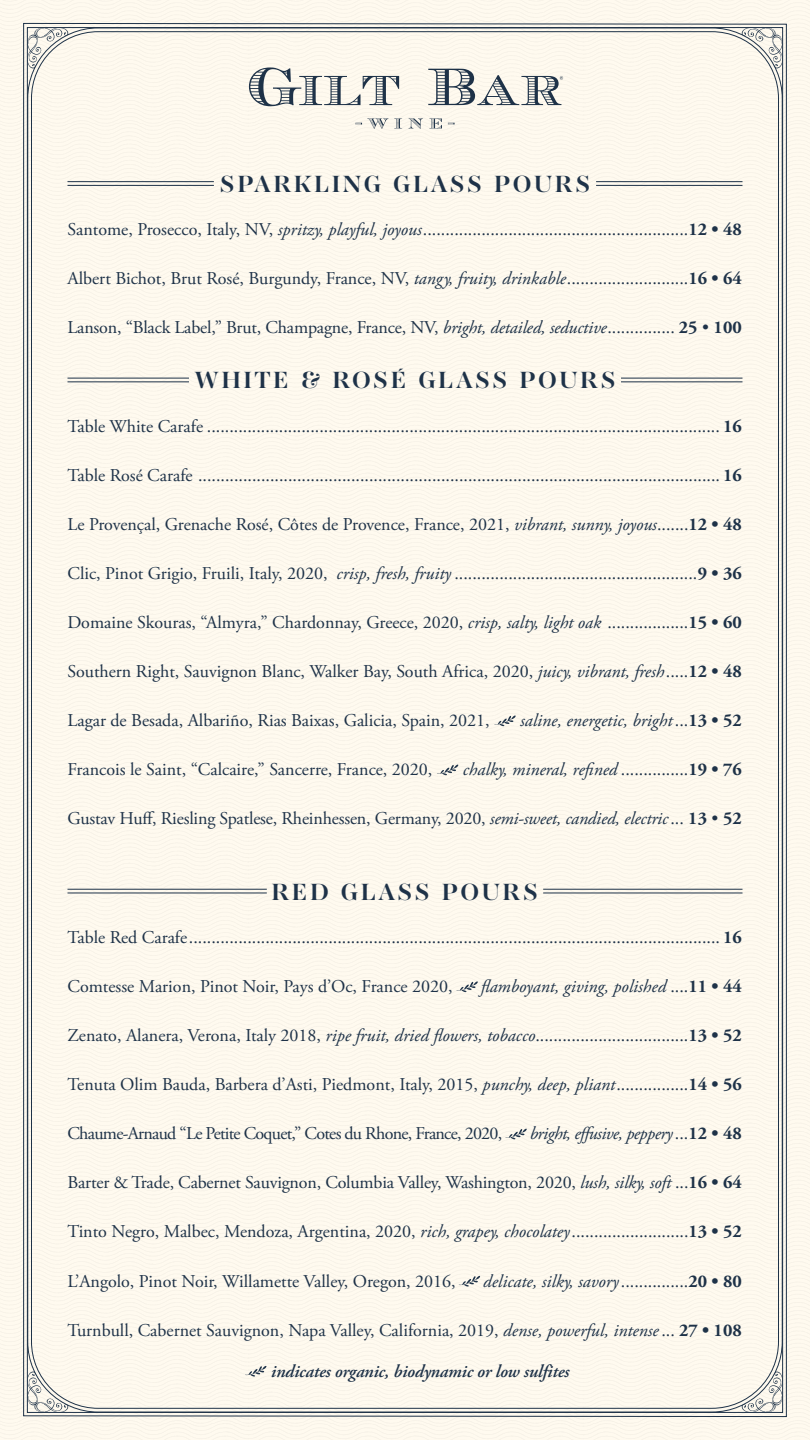
<style>
.page{position:relative;width:810px;height:1440px;background:#fff}
.page>*{position:absolute;margin:0;border:0;box-sizing:border-box;transform-origin:0 0}
.t1{font:700 24px "AW Conqueror Std Didot";letter-spacing:.095em;color:#1e3248}
.t2{font:18px "Adobe Garamond Pro";color:#1e3248}
.t3{font:italic 18px "Adobe Garamond Pro";color:#1e3248}
.t4{font:18px "Adobe Garamond Pro";letter-spacing:-.04em;color:#1e3248}
.t5{font:italic 600 18px "Adobe Garamond Pro";letter-spacing:-.01em;color:#1e3248}
.t6{font:italic 18px "Adobe Garamond Pro";letter-spacing:-.03em;color:#1e3248}
.s1{font-style:italic}
.s2{font-weight:700}
.s3{font-style:normal}
.s4{font-weight:700;font-style:normal}
</style>
<div class="page">
<div style="left:23px;top:23px;width:764px;height:1394px;background:#fffaef"></div>
<svg style="left:249px;top:67px;width:150px;height:39px"></svg>
<svg style="left:428px;top:69px;width:135px;height:36px"></svg>
<svg style="left:355px;top:118px;width:100px;height:11px"></svg>
<svg style="left:245px;top:1366px;width:22px;height:11px"></svg>
<svg style="left:494px;top:715px;width:22px;height:11px"></svg>
<svg style="left:437px;top:765px;width:22px;height:10px"></svg>
<svg style="left:456px;top:981px;width:22px;height:11px"></svg>
<svg style="left:505px;top:1129px;width:22px;height:10px"></svg>
<svg style="left:459px;top:1276px;width:21px;height:11px"></svg>
<hr style="left:68px;top:185px;width:146px;height:1px;background:#1e3248">
<hr style="left:68px;top:181px;width:146px;height:1px;background:#1e3248">
<hr style="left:596px;top:185px;width:146px;height:1px;background:#1e3248">
<hr style="left:596px;top:181px;width:146px;height:1px;background:#1e3248">
<hr style="left:68px;top:381px;width:121px;height:1px;background:#1e3248">
<hr style="left:68px;top:378px;width:121px;height:1px;background:#1e3248">
<hr style="left:621px;top:381px;width:121px;height:1px;background:#1e3248">
<hr style="left:621px;top:378px;width:121px;height:1px;background:#1e3248">
<hr style="left:68px;top:893px;width:199px;height:1px;background:#1e3248">
<hr style="left:68px;top:889px;width:199px;height:1px;background:#1e3248">
<hr style="left:543px;top:893px;width:199px;height:1px;background:#1e3248">
<hr style="left:543px;top:889px;width:199px;height:1px;background:#1e3248">
<h1 class="t1" style="left:219px;top:172px;width:373px">SPARKLING GLASS POURS</h1>
<p class="t2" style="left:68px;top:219px;width:676px">Santome, Prosecco, Italy, NV, <span class="s1">spritzy, playful, joyous</span>...........................................................<span class="s2">12 • 48</span></p>
<p class="t2" style="left:68px;top:268px;width:676px">Albert Bichot, Brut Rosé, Burgundy, France, NV, <span class="s1">tangy, fruity, drinkable</span>...........................<span class="s2">16 • 64</span></p>
<p class="t2" style="left:68px;top:317px;width:676px">Lanson, “Black Label,” Brut, Champagne, France, NV, <span class="s1">bright, detailed, seductive</span>............... <span class="s2">25</span> • <span class="s2">100</span></p>
<h1 class="t1" style="left:194px;top:368px;width:423px">WHITE &amp; ROSÉ GLASS POURS</h1>
<p class="t2" style="left:68px;top:415px;width:676px">Table White Carafe .................................................................................................................. <span class="s2">16</span></p>
<p class="t2" style="left:68px;top:464px;width:676px">Table Rosé Carafe .................................................................................................................... <span class="s2">16</span></p>
<p class="t2" style="left:68px;top:513px;width:676px">Le Provençal, Grenache Rosé, Côtes de Provence, France, 2021, <span class="s1">vibrant, sunny, joyous</span>.......<span class="s2">12 • 48</span></p>
<p class="t2" style="left:68px;top:562px;width:676px">Clic, Pinot Grigio, Fruili, Italy, 2020, <span class="s1">crisp, fresh, fruity</span> ......................................................<span class="s2">9 • 36</span></p>
<p class="t2" style="left:68px;top:612px;width:676px">Domaine Skouras, “Almyra,” Chardonnay, Greece, 2020, <span class="s1">crisp, salty, light oak</span> ..................<span class="s2">15 • 60</span></p>
<p class="t2" style="left:68px;top:661px;width:676px">Southern Right, Sauvignon Blanc, Walker Bay, South Africa, 2020, <span class="s1">juicy, vibrant, fresh</span>.....<span class="s2">12 • 48</span></p>
<p class="t2" style="left:68px;top:710px;width:424px">Lagar de Besada, Albariño, Rias Baixas, Galicia, Spain, 2021,</p>
<p class="t3" style="left:520px;top:710px;width:223px">saline, energetic, bright<span class="s3">...</span><span class="s4">13 • 52</span></p>
<p class="t2" style="left:68px;top:759px;width:366px">Francois le Saint, “Calcaire,” Sancerre, France, 2020,</p>
<p class="t3" style="left:463px;top:759px;width:280px">chalky, mineral, refined <span class="s3">...............</span><span class="s4">19 • 76</span></p>
<p class="t2" style="left:67px;top:808px;width:676px">Gustav Huff, Riesling Spatlese, Rheinhessen, Germany, 2020, <span class="s1">semi-sweet, candied, electric</span>... <span class="s2">13</span> • <span class="s2">52</span></p>
<h1 class="t1" style="left:272px;top:880px;width:268px">RED GLASS POURS</h1>
<p class="t2" style="left:68px;top:927px;width:676px">Table Red Carafe...................................................................................................................... <span class="s2">16</span></p>
<p class="t2" style="left:68px;top:976px;width:387px">Comtesse Marion, Pinot Noir, Pays d’Oc, France 2020,</p>
<p class="t3" style="left:481px;top:976px;width:262px">flamboyant, giving, polished <span class="s3">....</span><span class="s4">11 • 44</span></p>
<p class="t2" style="left:67px;top:1025px;width:676px">Zenato, Alanera, Verona, Italy 2018, <span class="s1">ripe fruit, dried flowers, tobacco</span>..................................<span class="s2">13 • 52</span></p>
<p class="t2" style="left:67px;top:1074px;width:676px">Tenuta Olim Bauda, Barbera d’Asti, Piedmont, Italy, 2015, <span class="s1">punchy, deep, pliant</span>................<span class="s2">14 • 56</span></p>
<p class="t4" style="left:67px;top:1123px;width:436px">Chaume-Arnaud “Le Petite Coquet,” Cotes du Rhone, France, 2020,</p>
<p class="t6" style="left:530px;top:1123px;width:213px">bright, effusive, peppery<span class="s3">...</span><span class="s4">12 • 48</span></p>
<p class="t2" style="left:68px;top:1172px;width:676px">Barter &amp; Trade, Cabernet Sauvignon, Columbia Valley, Washington, 2020, <span class="s1">lush, silky, soft</span> ...<span class="s2">16 • 64</span></p>
<p class="t2" style="left:68px;top:1221px;width:676px">Tinto Negro, Malbec, Mendoza, Argentina, 2020, <span class="s1">rich, grapey, chocolatey</span>..........................<span class="s2">13 • 52</span></p>
<p class="t2" style="left:68px;top:1270px;width:390px">L’Angolo, Pinot Noir, Willamette Valley, Oregon, 2016,</p>
<p class="t3" style="left:483px;top:1270px;width:260px">delicate, silky, savory<span class="s3">...............</span><span class="s4">20 • 80</span></p>
<p class="t2" style="left:67px;top:1319px;width:676px">Turnbull, Cabernet Sauvignon, Napa Valley, California, 2019, <span class="s1">dense, powerful, intense</span> ... <span class="s2">27 • 108</span></p>
<p class="t5" style="left:271px;top:1360px;width:300px">indicates organic, biodynamic or low sulfites</p>
</div>
